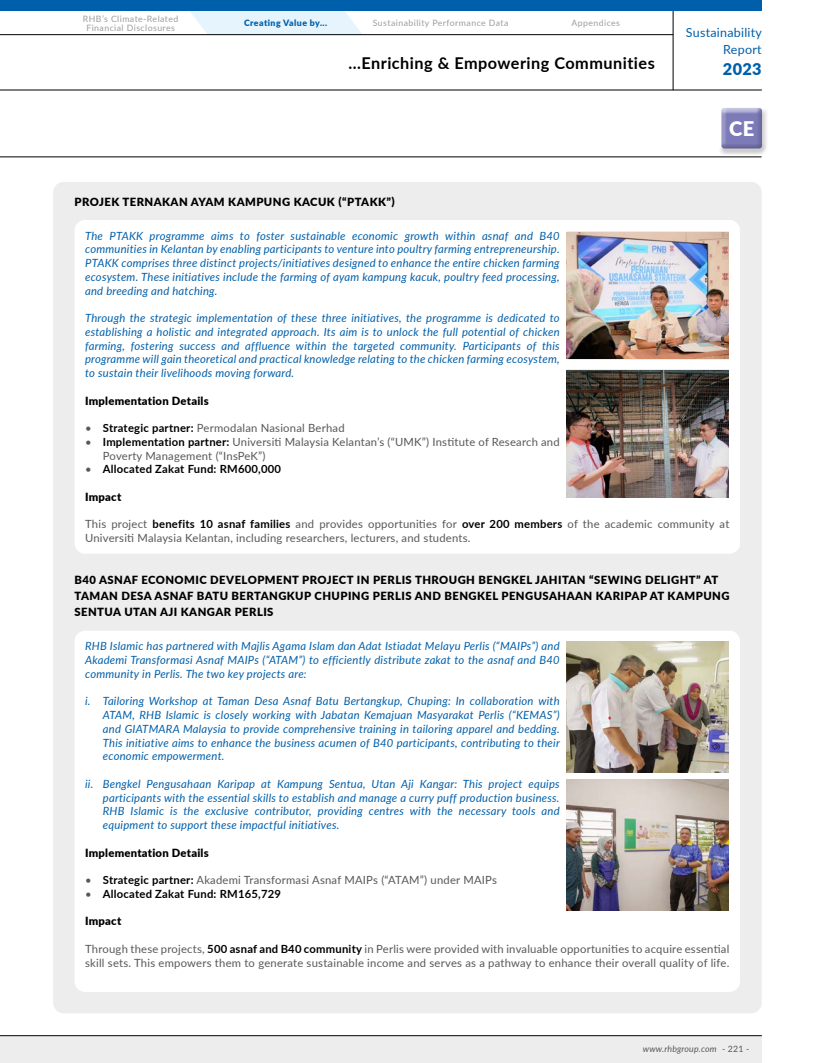
<style>
.page{position:relative;width:815px;height:1063px;background:#fff}
.page>*{position:absolute;margin:0;border:0;box-sizing:border-box;transform-origin:0 0}
.t1{font:900 20.12px "Lato";color:#fff}
.t2{font:700 16.25px "Lato";letter-spacing:.03em;color:#000}
.t3{font:900 16.25px "Lato";color:#005faa}
.t4{font:12.5px/17.5px "Lato";letter-spacing:.02em;color:#005faa;text-align:right}
.t5{font:italic 11.25px/13.8px "Lato";letter-spacing:.02em;color:#005faa;text-align:justify}
.t6{font:11.25px/13.8px "Lato";letter-spacing:.02em;color:#575756}
.t7{font:900 11.25px/16.2px "Lato";letter-spacing:.04em;color:#000}
.t8{font:700 11.25px "Lato";letter-spacing:.02em;color:#000}
.t9{font:900 11.25px "Lato";letter-spacing:.02em;color:#000}
.t10{font:8.75px/8.8px "Lato";letter-spacing:.05em;color:#9d9d9c;text-align:center}
.t11{font:italic 8.75px "Lato";letter-spacing:.02em;color:#575756}
.t12{font:900 8.75px "Lato";letter-spacing:.05em;color:#005faa}
.s1{font-weight:700;color:#000}
.s2{font-weight:400;color:#575756}
.s3{font-style:normal}
</style>
<div class="page">
<div style="left:0;top:1036px;width:762px;height:27px;background:#ededed"></div>
<hr style="left:0;top:1035px;width:762px;height:1px;background:#000">
<hr style="left:0;top:90px;width:762px;height:1px;background:#000">
<hr style="left:673px;top:11px;width:1px;height:79px;background:#000">
<svg style="left:190px;top:11px;width:172px;height:23px;background:#e8f5fd"></svg>
<hr style="left:0;top:34px;width:673px;height:1px;background:#000">
<div style="left:0;top:0;width:762px;height:11px;background:#005faa"></div>
<hr style="left:0;top:157px;width:762px;height:1px;background:#000">
<div style="left:53px;top:182px;width:709px;height:831px;background:#ededed;border-radius:11px"></div>
<div style="left:75px;top:220px;width:665px;height:334px;background:#fff;border-radius:11px"></div>
<svg style="left:567px;top:232px;width:162px;height:128px"></svg>
<div style="left:75px;top:631px;width:665px;height:361px;background:#fff;border-radius:11px"></div>
<img style="left:567px;top:642px;width:162px;height:130px">
<img style="left:567px;top:780px;width:162px;height:130px">
<img style="left:567px;top:370px;width:162px;height:127px">
<img style="left:567px;top:233px;width:162px;height:125px">
<div style="left:717px;top:105px;width:51px;height:50px;background:#000;opacity:.2"></div>
<p class="t10" style="left:83px;top:14px;width:97px">RHB’s Climate-Related<br>Financial Disclosures</p>
<p class="t12" style="left:244px;top:16px;width:85px">Creating Value by...</p>
<p class="t10" style="left:373px;top:18px;width:137px">Sustainability Performance Data</p>
<p class="t10" style="left:571px;top:18px;width:50px">Appendices</p>
<h2 class="t2" style="left:348px;top:51px;width:308px">...Enriching &amp; Empowering Communities</h2>
<p class="t4" style="left:686px;top:23px;width:78px">Sustainability<br>Report</p>
<h2 class="t3" style="left:723px;top:57px;width:40px">2023</h2>
<h1 class="t1" style="left:729px;top:114px;width:27px">CE</h1>
<p class="t7" style="left:75px;top:193px;width:322px">PROJEK TERNAKAN AYAM KAMPUNG KACUK (“PTAKK”)</p>
<p class="t5" style="left:85px;top:228px;width:476px">The PTAKK programme aims to foster sustainable economic growth within asnaf and B40 communities in Kelantan by enabling participants to venture into poultry farming entrepreneurship.<br>PTAKK comprises three distinct projects/initiatives designed to enhance the entire chicken farming ecosystem. These initiatives include the farming of ayam kampung kacuk, poultry feed processing, and breeding and hatching.</p>
<p class="t5" style="left:85px;top:311px;width:476px">Through the strategic implementation of these three initiatives, the programme is dedicated to establishing a holistic and integrated approach. Its aim is to unlock the full potential of chicken farming, fostering success and affluence within the targeted community. Participants of this programme will gain theoretical and practical knowledge relating to the chicken farming ecosystem, to sustain their livelihoods moving forward.</p>
<p class="t9" style="left:85px;top:392px;width:125px">Implementation Details</p>
<p class="t6" style="left:85px;top:421px;width:261px">• <span class="s1">Strategic partner:</span> Permodalan Nasional Berhad</p>
<p class="t6" style="left:103px;top:434px;width:458px;text-indent:-18px">• <span class="s1">Implementation partner:</span> Universiti Malaysia Kelantan’s (“UMK”) Institute of Research and<br>Poverty Management (“InsPeK”)</p>
<p class="t8" style="left:85px;top:461px;width:197px"><span class="s2">•</span> Allocated Zakat Fund: RM600,000</p>
<p class="t7" style="left:85px;top:488px;width:38px">Impact</p>
<p class="t6" style="left:85px;top:517px;width:646px">This project <span class="s1">benefits 10 asnaf families</span> and provides opportunities for <span class="s1">over 200 members</span> of the academic community at<br>Universiti Malaysia Kelantan, including researchers, lecturers, and students.</p>
<p class="t7" style="left:75px;top:571px;width:656px">B40 ASNAF ECONOMIC DEVELOPMENT PROJECT IN PERLIS THROUGH BENGKEL JAHITAN “SEWING DELIGHT” AT<br>TAMAN DESA ASNAF BATU BERTANGKUP CHUPING PERLIS AND BENGKEL PENGUSAHAAN KARIPAP AT KAMPUNG<br>SENTUA UTAN AJI KANGAR PERLIS</p>
<p class="t5" style="left:85px;top:639px;width:476px">RHB Islamic has partnered with Majlis Agama Islam dan Adat Istiadat Melayu Perlis (“MAIPs”) and Akademi Transformasi Asnaf MAIPs (“ATAM”) to efficiently distribute zakat to the asnaf and B40 community in Perlis. The two key projects are:</p>
<p class="t5" style="left:103px;top:694px;width:458px;text-indent:-18px">i. Tailoring Workshop at Taman Desa Asnaf Batu Bertangkup, Chuping: In collaboration with ATAM, RHB Islamic is closely working with Jabatan Kemajuan Masyarakat Perlis (“KEMAS”) and GIATMARA Malaysia to provide comprehensive training in tailoring apparel and bedding.<br>This initiative aims to enhance the business acumen of B40 participants, contributing to their economic empowerment.</p>
<p class="t5" style="left:103px;top:776px;width:458px;text-indent:-18px">ii. Bengkel Pengusahaan Karipap at Kampung Sentua, Utan Aji Kangar: This project equips participants with the essential skills to establish and manage a curry puff production business.<br>RHB Islamic is the exclusive contributor, providing centres with the necessary tools and equipment to support these impactful initiatives.</p>
<p class="t9" style="left:85px;top:844px;width:125px">Implementation Details</p>
<p class="t6" style="left:85px;top:873px;width:413px">• <span class="s1">Strategic partner:</span> Akademi Transformasi Asnaf MAIPs (“ATAM”) under MAIPs</p>
<p class="t8" style="left:85px;top:885px;width:197px"><span class="s2">•</span> Allocated Zakat Fund: RM165,729</p>
<p class="t7" style="left:85px;top:913px;width:38px">Impact</p>
<p class="t6" style="left:85px;top:941px;width:646px">Through these projects, <span class="s1">500 asnaf and B40 community</span> in Perlis were provided with invaluable opportunities to acquire essential skill sets. This empowers them to generate sustainable income and serves as a pathway to enhance their overall quality of life.</p>
<p class="t11" style="left:643px;top:1043px;width:108px">www.rhbgroup.com <span class="s3">- 221 -</span></p>
</div>
